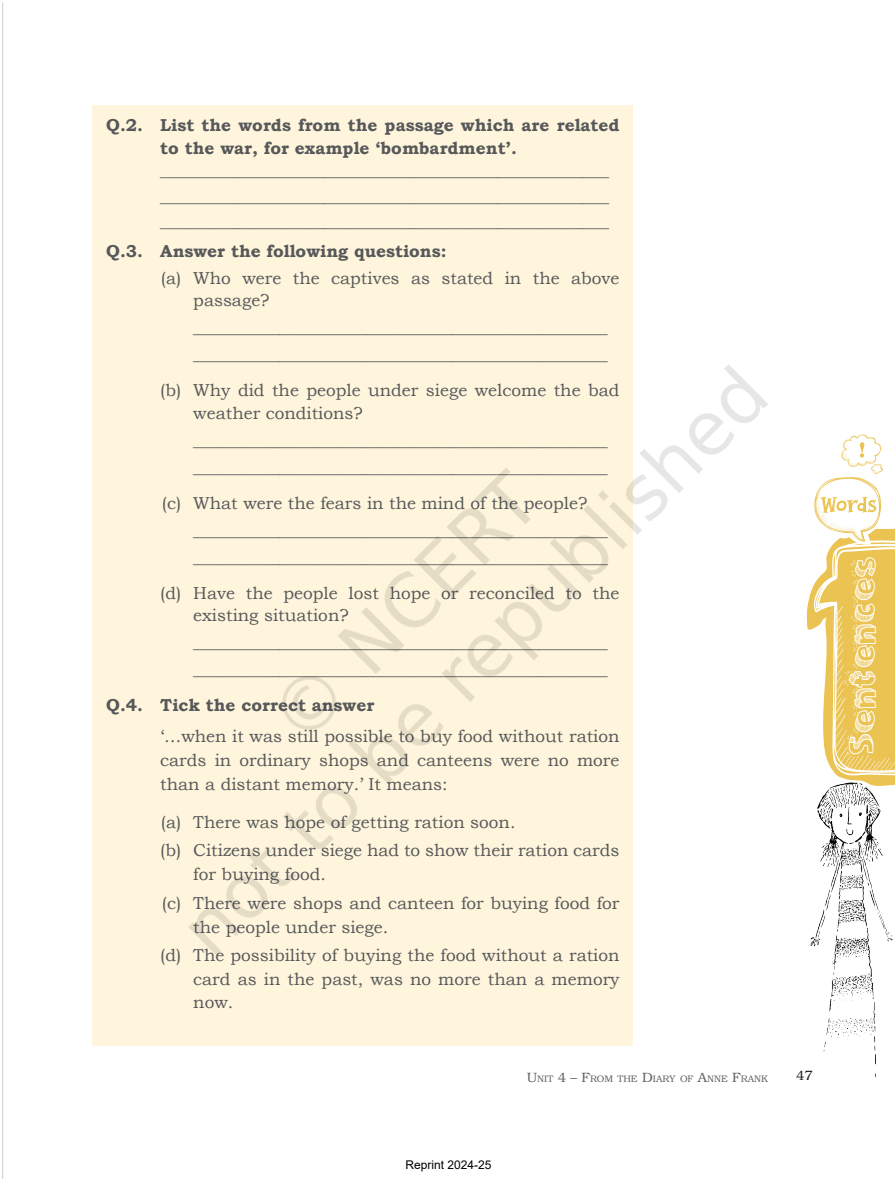
<style>
.page{position:relative;width:895px;height:1179px;background:#fff}
.page>*{position:absolute;margin:0;border:0;box-sizing:border-box;transform-origin:0 0}
.LISTENING_QUESTIONS{font:37.2px "Sketch 3 D";color:#fff}
.QUESTIONS_OPTIONS_a{font:17.25px/22.5px "Bookman Old Style";color:#57585a}
.Running_Heading_80{font:17.25px/24px "Bookman Old Style";color:#57585a;text-align:justify}
.QUESTIONS_1__2__3{font:700 17.25px/22.5px "Bookman Old Style";color:#57585a}
.QUESTIONS_1__2__3-2{font:17.25px "Bookman Old Style";color:#57585a}
.t1{font:13.5px "Bookman";color:#231f20}
.t2{font:12px "Arial";color:#000}
.t3{font:9.45px "Bookman";color:#636366}
.s1{font-size:13.5px}
</style>
<div class="page">
<img style="left:2px;top:2px;width:892px;height:1176px">
<img style="left:85px;top:290px;width:700px;height:699px">
<p class="QUESTIONS_1__2__3" style="left:160px;top:114px;width:460px;text-indent:-54px">Q.2. List the words from the passage which are related to the war, for example ‘bombardment’.</p>
<p class="QUESTIONS_1__2__3-2" style="left:160px;top:159px;width:450px">____________________________________________________</p>
<p class="Running_Heading_80" style="left:160px;top:184px;width:450px">____________________________________________________</p>
<p class="Running_Heading_80" style="left:160px;top:209px;width:450px">____________________________________________________</p>
<p class="QUESTIONS_1__2__3" style="left:106px;top:239px;width:341px">Q.3. Answer the following questions:</p>
<p class="QUESTIONS_OPTIONS_a" style="left:193px;top:266px;width:427px;text-indent:-32px">(a) Who were the captives as stated in the above passage?</p>
<p class="QUESTIONS_OPTIONS_a" style="left:193px;top:316px;width:416px">________________________________________________</p>
<p class="QUESTIONS_OPTIONS_a" style="left:193px;top:343px;width:416px">________________________________________________</p>
<p class="QUESTIONS_OPTIONS_a" style="left:193px;top:379px;width:427px;text-indent:-33px">(b) Why did the people under siege welcome the bad weather conditions?</p>
<p class="QUESTIONS_OPTIONS_a" style="left:193px;top:428px;width:416px">________________________________________________</p>
<p class="QUESTIONS_OPTIONS_a" style="left:193px;top:455px;width:416px">________________________________________________</p>
<p class="QUESTIONS_OPTIONS_a" style="left:162px;top:491px;width:426px">(c) What were the fears in the mind of the people?</p>
<p class="QUESTIONS_OPTIONS_a" style="left:193px;top:518px;width:416px">________________________________________________</p>
<p class="QUESTIONS_OPTIONS_a" style="left:193px;top:545px;width:416px">________________________________________________</p>
<p class="QUESTIONS_OPTIONS_a" style="left:193px;top:581px;width:427px;text-indent:-33px">(d) Have the people lost hope or reconciled to the existing situation?</p>
<p class="QUESTIONS_OPTIONS_a" style="left:193px;top:631px;width:416px">________________________________________________</p>
<p class="QUESTIONS_OPTIONS_a" style="left:193px;top:658px;width:416px">________________________________________________</p>
<p class="QUESTIONS_1__2__3" style="left:106px;top:694px;width:269px">Q.4. Tick the correct answer</p>
<p class="Running_Heading_80" style="left:160px;top:724px;width:460px">‘…when it was still possible to buy food without ration cards in ordinary shops and canteens were no more than a distant memory.’ It means:</p>
<p class="QUESTIONS_OPTIONS_a" style="left:161px;top:810px;width:356px">(a) There was hope of getting ration soon.</p>
<p class="QUESTIONS_OPTIONS_a" style="left:193px;top:838px;width:427px;line-height:24px;text-indent:-33px">(b) Citizens under siege had to show their ration cards for buying food.</p>
<p class="QUESTIONS_OPTIONS_a" style="left:193px;top:890px;width:427px;line-height:24px;text-indent:-31px">(c) There were shops and canteen for buying food for the people under siege.</p>
<p class="QUESTIONS_OPTIONS_a" style="left:193px;top:943px;width:427px;line-height:23.2px;text-align:justify;text-indent:-33px">(d) The possibility of buying the food without a ration card as in the past, was no more than a memory now.</p>
<p class="t2" style="left:405px;top:1156px;width:88px">Reprint 2024-25</p>
<p class="t3" style="left:526px;top:1072px;width:242px"><span class="s1">U</span>NIT <span class="s1">4 – F</span>ROM THE <span class="s1">D</span>IARY OF <span class="s1">A</span>NNE <span class="s1">F</span>RANK</p>
<p class="t1" style="left:795px;top:1067px;width:18px">47</p>
<p class="LISTENING_QUESTIONS" style="left:840px;top:756px;width:200px;rotate:-90deg">Sentences</p>
</div>
